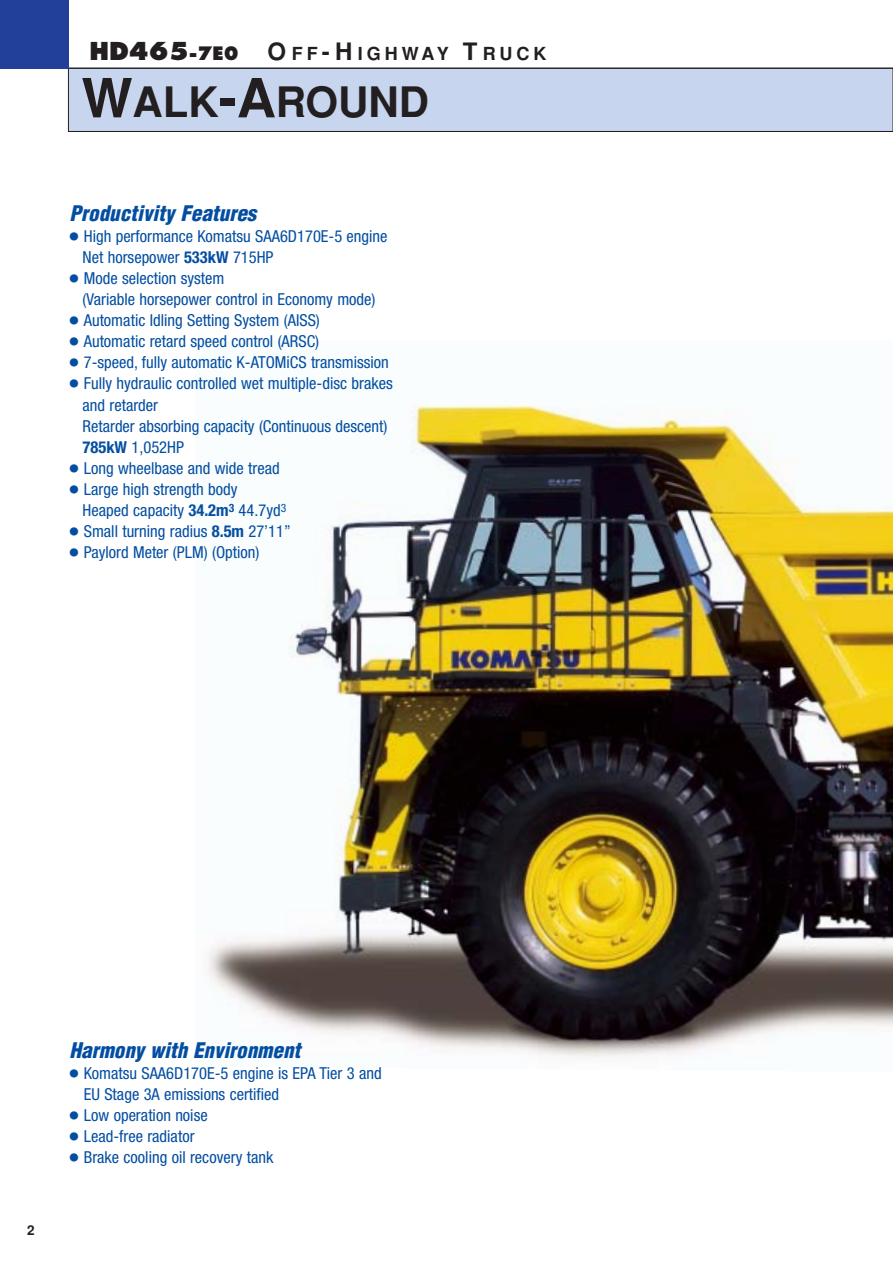
<style>
.page{position:relative;width:893px;height:1262px;background:#fff}
.page>*{position:absolute;margin:0;border:0;box-sizing:border-box;transform-origin:0 0}
.t1{font:700 42px "Helvetica";color:#231f20}
.t2{font:italic 900 condensed 21px "Helvetica";color:#034ea2}
.t3{font:700 18px "Helvetica";letter-spacing:.22em;color:#231f20}
.t4{font:condensed 16.5px/21px "Helvetica Neue";color:#034ea2}
.t5{font:700 13.5px "Helvetica";color:#231f20}
.s1{font-family:"Futura";font-weight:800;font-size:24px}
.s2{font-family:"Futura";font-weight:800}
.s3{font-size:24px}
.s4{font-size:54px}
.s5{font-family:"Universal Newswith Comm Pi";font-stretch:normal}
.s6{font-weight:700}
</style>
<div class="page">
<img style="left:208px;top:405px;width:684px;height:652px">
<hr style="left:0;top:68px;width:892px;height:1px;background:#231f20">
<div style="left:68px;top:68px;width:824px;height:63px;background:#c7d5ee"></div>
<div style="left:68px;top:68px;width:824px;height:64px;border:1px solid #231f20"></div>
<div style="left:0;top:0;width:68px;height:68px;background:#223f9a"></div>
<p class="t3" style="left:89px;top:47px;width:459px"><span class="s1">HD465</span><span class="s2">-7E0</span> <span class="s3">O</span>FF<span class="s3">-H</span>IGHWAY <span class="s3">T</span>RUCK</p>
<h1 class="t1" style="left:82px;top:86px;width:349px"><span class="s4">W</span>ALK<span class="s4">-A</span>ROUND</h1>
<p class="t2" style="left:70px;top:206px;width:188px">Productivity Features</p>
<p class="t4" style="left:83px;top:227px;width:306px;text-indent:-13px"><span class="s5">●</span> High performance Komatsu SAA6D170E-5 engine<br>Net horsepower <span class="s6">533kW</span> 715HP</p>
<p class="t4" style="left:83px;top:269px;width:294px;text-indent:-13px"><span class="s5">●</span> Mode selection system<br>(Variable horsepower control in Economy mode)</p>
<p class="t4" style="left:70px;top:311px;width:252px"><span class="s5">●</span> Automatic Idling Setting System (AISS)</p>
<p class="t4" style="left:70px;top:332px;width:251px"><span class="s5">●</span> Automatic retard speed control (ARSC)</p>
<p class="t4" style="left:70px;top:353px;width:321px"><span class="s5">●</span> 7-speed, fully automatic K-ATOMiCS transmission</p>
<p class="t4" style="left:83px;top:374px;width:311px;text-indent:-13px"><span class="s5">●</span> Fully hydraulic controlled wet multiple-disc brakes and retarder<br>Retarder absorbing capacity (Continuous descent)<br><span class="s6">785kW</span> 1,052HP</p>
<p class="t4" style="left:70px;top:458px;width:211px"><span class="s5">●</span> Long wheelbase and wide tread</p>
<p class="t4" style="left:83px;top:479px;width:205px;text-indent:-13px"><span class="s5">●</span> Large high strength body<br>Heaped capacity <span class="s6">34.2m</span><sup>3</sup> 44.7yd<sup>3</sup></p>
<p class="t4" style="left:70px;top:521px;width:223px"><span class="s5">●</span> Small turning radius <span class="s6">8.5m</span> 27’11”</p>
<p class="t4" style="left:70px;top:542px;width:191px"><span class="s5">●</span> Paylord Meter (PLM) (Option)</p>
<p class="t5" style="left:27px;top:1225px;width:9px">2</p>
<p class="t2" style="left:70px;top:1042px;width:232px">Harmony with Environment</p>
<p class="t4" style="left:84px;top:1064px;width:299px;text-indent:-14px"><span class="s5">●</span> Komatsu SAA6D170E-5 engine is EPA Tier 3 and<br>EU Stage 3A emissions certified</p>
<p class="t4" style="left:70px;top:1106px;width:140px"><span class="s5">●</span> Low operation noise</p>
<p class="t4" style="left:70px;top:1127px;width:127px"><span class="s5">●</span> Lead-free radiator</p>
<p class="t4" style="left:70px;top:1148px;width:205px"><span class="s5">●</span> Brake cooling oil recovery tank</p>
</div>
